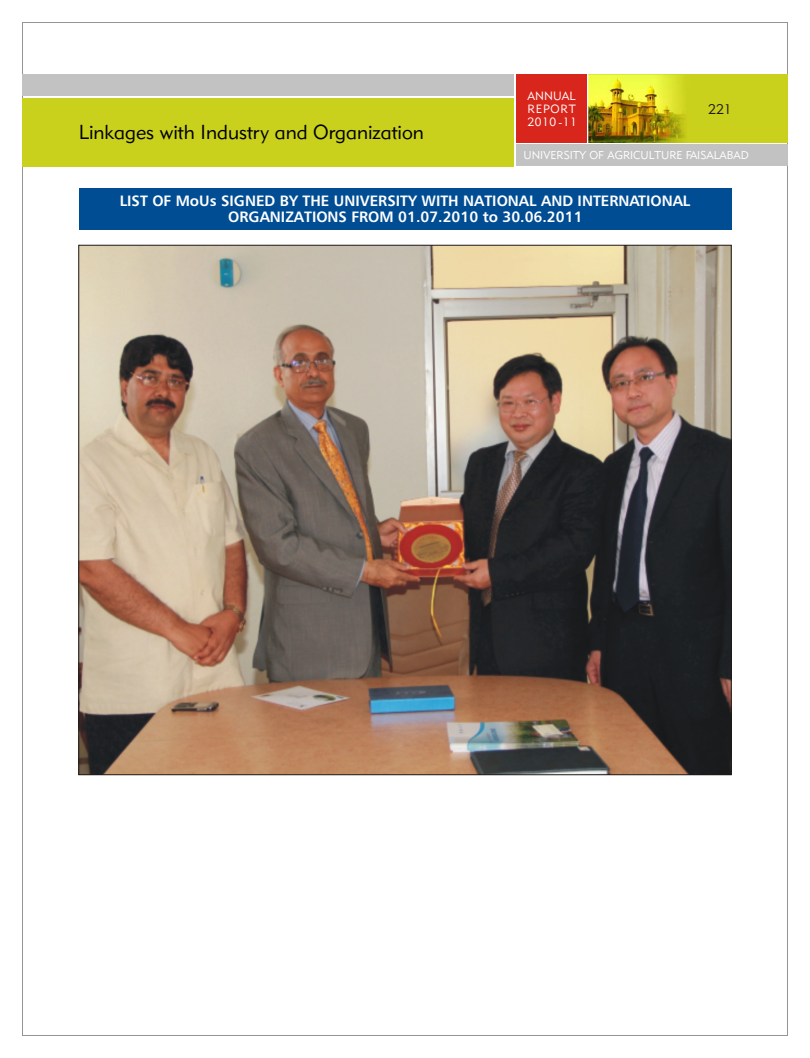
<style>
.page{position:relative;width:810px;height:1058px;background:#fff}
.page>*{position:absolute;margin:0;border:0;box-sizing:border-box;transform-origin:0 0}
.t1{font:20px "Geometr 415 Lt BT";color:#000}
.t2{font:700 15px/16.4px "Humnst 777 BT";color:#fff;text-align:center}
.t3{font:13.75px "Geometr 415 Lt BT";color:#1f1a17}
.t4{font:11.88px/13.1px "Geometr 415 Lt BT";letter-spacing:.05em;color:#fff;text-align:justify}
.t5{font:11.25px "Geometr 415 Lt BT";color:#fff}
</style>
<div class="page">
<div style="left:22px;top:22px;width:766px;height:1013px;background:#fff;border:1px solid #969494"></div>
<div style="left:516px;top:145px;width:272px;height:21px;background:#c2c2c2"></div>
<div style="left:589px;top:75px;width:199px;height:68px;background:#c9d11c"></div>
<img style="left:589px;top:75px;width:96px;height:68px">
<div style="left:516px;top:75px;width:71px;height:68px;background:#d9261c"></div>
<div style="left:23px;top:75px;width:491px;height:21px;background:#c2c2c2"></div>
<div style="left:22px;top:98px;width:492px;height:68px;background:#c9d11c"></div>
<div style="left:79px;top:188px;width:652px;height:41px;background:#004d94"></div>
<img style="left:80px;top:247px;width:650px;height:526px">
<h1 class="t1" style="left:79px;top:124px;width:347px">Linkages with Industry and Organization</h1>
<p class="t4" style="left:528px;top:90px;width:51px">ANNUAL REPORT 2010-11</p>
<p class="t5" style="left:524px;top:151px;width:227px">UNIVERSITY OF AGRICULTURE FAISALABAD</p>
<p class="t3" style="left:708px;top:103px;width:25px">221</p>
<p class="t2" style="left:120px;top:193px;width:572px">LIST OF MoUs SIGNED BY THE UNIVERSITY WITH NATIONAL AND INTERNATIONAL<br>ORGANIZATIONS FROM 01.07.2010 to 30.06.2011</p>
</div>
